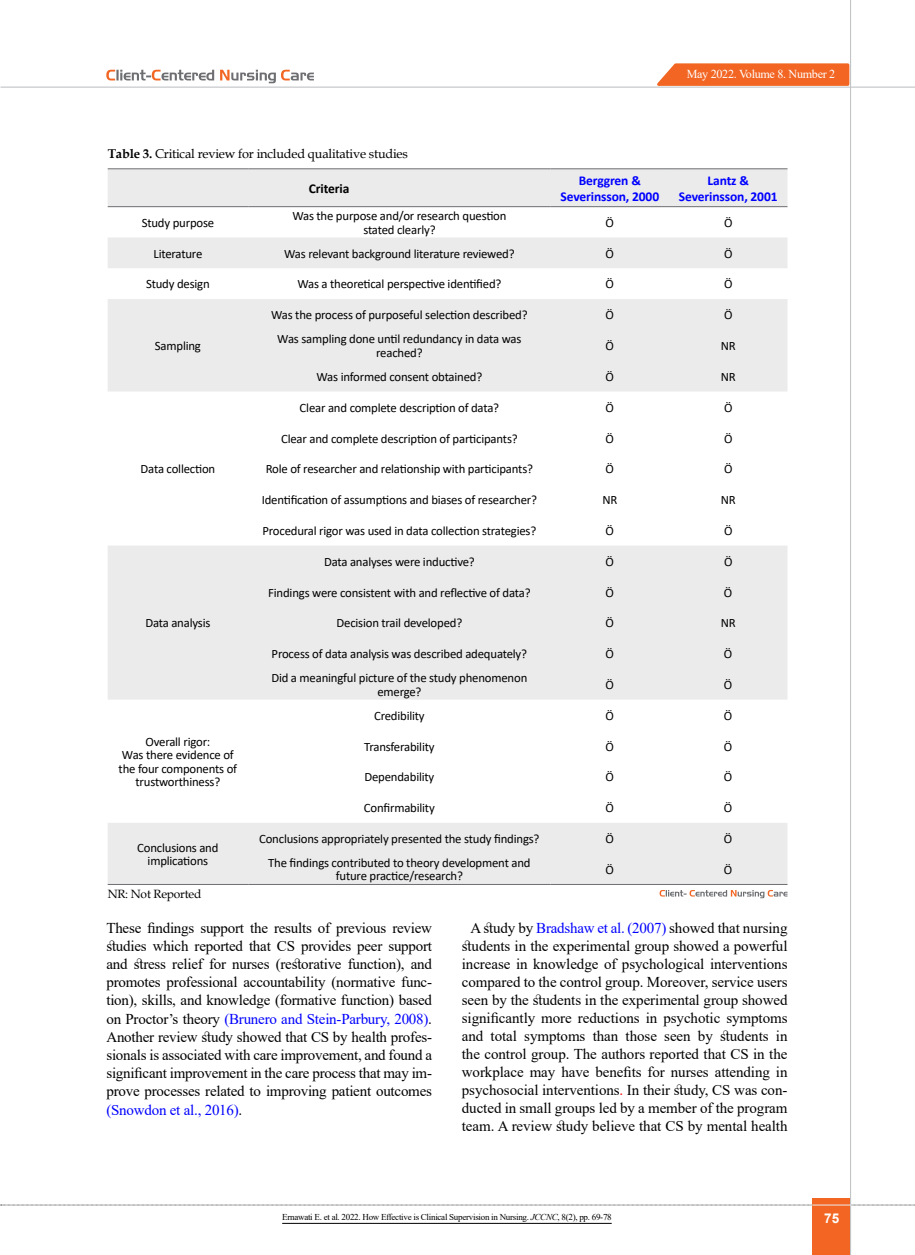
<style>
.page{position:relative;width:915px;height:1255px;background:#fff}
.page>*{position:absolute;margin:0;border:0;box-sizing:border-box;transform-origin:0 0}
.t1{font:15px/18px "Times New Roman";letter-spacing:-.005em;color:#000;text-align:justify}
.t2{font:700 13.5px/16.2px "Calibri";letter-spacing:-.01em;color:#00f;text-align:center}
.t3{font:700 13.5px "Calibri";letter-spacing:-.01em;color:#000}
.t4{font:700 13.5px "Arial";color:#fff}
.t5{font:12.75px/13.5px "Calibri";letter-spacing:-.015em;color:#000;text-align:center}
.t6{font:12.75px "Book Antiqua";letter-spacing:-.015em;color:#000}
.t7{font:12.15px "Times New Roman";letter-spacing:-.025em;color:#fff}
.t8{font:12px "Book Antiqua";letter-spacing:-.015em;color:#000}
.t9{font:9px "Times New Roman";letter-spacing:-.03em;color:#000}
.s1{font-weight:700}
.s2{color:#00f}
.s3{color:#f00}
.s4{font-style:italic}
</style>
<div class="page">
<svg style="left:1px;top:1204px;width:914px;height:1px"></svg>
<div style="left:812px;top:1198px;width:38px;height:56px;background:#f26522"></div>
<hr style="left:849px;top:0;width:1px;height:1254px;background:#c2c4c6">
<hr style="left:1px;top:87px;width:913px;height:1px;background:#c2c4c6">
<hr style="left:812px;top:1204px;width:38px;height:1px;background:#ebebec">
<svg style="left:651px;top:62px;width:199px;height:25px;background:#f37d45"></svg>
<svg style="left:220px;top:70px;width:94px;height:13px"></svg>
<svg style="left:106px;top:70px;width:108px;height:10px"></svg>
<svg style="left:108px;top:169px;width:679px;height:715px;fill:#ebebec"></svg>
<hr style="left:108px;top:168px;width:140px;height:1px;background:#6d6e71">
<hr style="left:248px;top:168px;width:302px;height:1px;background:#6d6e71">
<hr style="left:550px;top:168px;width:118px;height:1px;background:#6d6e71">
<hr style="left:668px;top:168px;width:119px;height:1px;background:#6d6e71">
<hr style="left:108px;top:206px;width:140px;height:1px;background:#6d6e71">
<hr style="left:248px;top:206px;width:302px;height:1px;background:#6d6e71">
<hr style="left:550px;top:206px;width:118px;height:1px;background:#6d6e71">
<hr style="left:668px;top:206px;width:119px;height:1px;background:#6d6e71">
<hr style="left:108px;top:884px;width:140px;height:1px;background:#6d6e71">
<hr style="left:248px;top:884px;width:302px;height:1px;background:#6d6e71">
<hr style="left:550px;top:884px;width:118px;height:1px;background:#6d6e71">
<hr style="left:668px;top:884px;width:119px;height:1px;background:#6d6e71">
<svg style="left:659px;top:890px;width:128px;height:8px"></svg>
<hr style="left:282px;top:1222px;width:329px;height:1px;background:#000">
<p class="t7" style="left:686px;top:65px;width:150px">May 2022. Volume 8. Number 2</p>
<p class="t6" style="left:108px;top:145px;width:301px"><span class="s1">Table 3.</span> Critical review for included qualitative studies</p>
<p class="t3" style="left:309px;top:179px;width:42px">Criteria</p>
<p class="t2" style="left:560px;top:172px;width:100px">Berggren &amp;<br>Severinsson, 2000</p>
<p class="t2" style="left:678px;top:172px;width:100px">Lantz &amp;<br>Severinsson, 2001</p>
<p class="t5" style="left:142px;top:216px;width:74px">Study purpose</p>
<p class="t5" style="left:292px;top:209px;width:215px">Was the purpose and/or research question stated clearly?</p>
<p class="t5" style="left:605px;top:216px;width:10px">Ö</p>
<p class="t5" style="left:723px;top:216px;width:10px">Ö</p>
<p class="t5" style="left:153px;top:246px;width:50px">Literature</p>
<p class="t5" style="left:284px;top:246px;width:232px">Was relevant background literature reviewed?</p>
<p class="t5" style="left:605px;top:246px;width:10px">Ö</p>
<p class="t5" style="left:723px;top:246px;width:10px">Ö</p>
<p class="t5" style="left:146px;top:277px;width:65px">Study design</p>
<p class="t5" style="left:297px;top:277px;width:205px">Was a theoretical perspective identified?</p>
<p class="t5" style="left:605px;top:277px;width:10px">Ö</p>
<p class="t5" style="left:723px;top:277px;width:10px">Ö</p>
<p class="t5" style="left:155px;top:339px;width:48px">Sampling</p>
<p class="t5" style="left:141px;top:462px;width:76px">Data collection</p>
<p class="t5" style="left:145px;top:616px;width:67px">Data analysis</p>
<p class="t5" style="left:118px;top:734px;width:120px">Overall rigor:<br>Was there evidence of the four components of trustworthiness?</p>
<p class="t5" style="left:137px;top:840px;width:83px">Conclusions and implications</p>
<p class="t8" style="left:108px;top:885px;width:95px">NR: Not Reported</p>
<p class="t5" style="left:271px;top:308px;width:258px">Was the process of purposeful selection described?</p>
<p class="t5" style="left:605px;top:308px;width:10px">Ö</p>
<p class="t5" style="left:723px;top:308px;width:10px">Ö</p>
<p class="t5" style="left:277px;top:332px;width:245px">Was sampling done until redundancy in data was reached?</p>
<p class="t5" style="left:605px;top:339px;width:10px">Ö</p>
<p class="t5" style="left:720px;top:339px;width:16px">NR</p>
<p class="t5" style="left:316px;top:369px;width:167px">Was informed consent obtained?</p>
<p class="t5" style="left:605px;top:369px;width:10px">Ö</p>
<p class="t5" style="left:720px;top:369px;width:16px">NR</p>
<p class="t5" style="left:299px;top:400px;width:201px">Clear and complete description of data?</p>
<p class="t5" style="left:605px;top:400px;width:10px">Ö</p>
<p class="t5" style="left:723px;top:400px;width:10px">Ö</p>
<p class="t5" style="left:281px;top:431px;width:238px">Clear and complete description of participants?</p>
<p class="t5" style="left:605px;top:431px;width:10px">Ö</p>
<p class="t5" style="left:723px;top:431px;width:10px">Ö</p>
<p class="t5" style="left:266px;top:462px;width:269px">Role of researcher and relationship with participants?</p>
<p class="t5" style="left:605px;top:462px;width:10px">Ö</p>
<p class="t5" style="left:723px;top:462px;width:10px">Ö</p>
<p class="t5" style="left:261px;top:493px;width:277px">Identification of assumptions and biases of researcher?</p>
<p class="t5" style="left:602px;top:493px;width:16px">NR</p>
<p class="t5" style="left:720px;top:493px;width:16px">NR</p>
<p class="t5" style="left:262px;top:523px;width:275px">Procedural rigor was used in data collection strategies?</p>
<p class="t5" style="left:605px;top:523px;width:10px">Ö</p>
<p class="t5" style="left:723px;top:523px;width:10px">Ö</p>
<p class="t5" style="left:324px;top:554px;width:152px">Data analyses were inductive?</p>
<p class="t5" style="left:605px;top:554px;width:10px">Ö</p>
<p class="t5" style="left:723px;top:554px;width:10px">Ö</p>
<p class="t5" style="left:268px;top:585px;width:264px">Findings were consistent with and reflective of data?</p>
<p class="t5" style="left:605px;top:585px;width:10px">Ö</p>
<p class="t5" style="left:723px;top:585px;width:10px">Ö</p>
<p class="t5" style="left:336px;top:616px;width:127px">Decision trail developed?</p>
<p class="t5" style="left:605px;top:616px;width:10px">Ö</p>
<p class="t5" style="left:720px;top:616px;width:16px">NR</p>
<p class="t5" style="left:271px;top:647px;width:257px">Process of data analysis was described adequately?</p>
<p class="t5" style="left:605px;top:647px;width:10px">Ö</p>
<p class="t5" style="left:723px;top:647px;width:10px">Ö</p>
<p class="t5" style="left:271px;top:671px;width:257px">Did a meaningful picture of the study phenomenon emerge?</p>
<p class="t5" style="left:605px;top:677px;width:10px">Ö</p>
<p class="t5" style="left:723px;top:677px;width:10px">Ö</p>
<p class="t5" style="left:374px;top:708px;width:52px">Credibility</p>
<p class="t5" style="left:605px;top:708px;width:10px">Ö</p>
<p class="t5" style="left:723px;top:708px;width:10px">Ö</p>
<p class="t5" style="left:364px;top:739px;width:72px">Transferability</p>
<p class="t5" style="left:605px;top:739px;width:10px">Ö</p>
<p class="t5" style="left:723px;top:739px;width:10px">Ö</p>
<p class="t5" style="left:364px;top:770px;width:71px">Dependability</p>
<p class="t5" style="left:605px;top:770px;width:10px">Ö</p>
<p class="t5" style="left:723px;top:770px;width:10px">Ö</p>
<p class="t5" style="left:364px;top:801px;width:72px">Confirmability</p>
<p class="t5" style="left:605px;top:801px;width:10px">Ö</p>
<p class="t5" style="left:723px;top:801px;width:10px">Ö</p>
<p class="t5" style="left:259px;top:831px;width:282px">Conclusions appropriately presented the study findings?</p>
<p class="t5" style="left:605px;top:831px;width:10px">Ö</p>
<p class="t5" style="left:723px;top:831px;width:10px">Ö</p>
<p class="t5" style="left:268px;top:855px;width:264px">The findings contributed to theory development and future practice/research?</p>
<p class="t5" style="left:605px;top:862px;width:10px">Ö</p>
<p class="t5" style="left:723px;top:862px;width:10px">Ö</p>
<p class="t1" style="left:106px;top:918px;width:327px">These findings support the results of previous review studies which reported that CS provides peer support and stress relief for nurses (restorative function), and promotes professional accountability (normative func&shy;tion), skills, and knowledge (formative function) based on Proctor’s theory <span class="s2">(Brunero and Stein-Parbury, 2008)</span>.<br>Another review study showed that CS by health profes&shy;sionals is associated with care improvement, and found a significant improvement in the care process that may im&shy;prove processes related to improving patient outcomes <span class="s2">(Snowdon et al., 2016)</span>.</p>
<p class="t1" style="left:461px;top:918px;width:327px;text-align:center">A study by <span class="s2">Bradshaw et al. (2007)</span> showed that nursing students in the experimental group showed a powerful increase in knowledge of psychological interventions compared to the control group. Moreover, service users seen by the students in the experimental group showed significantly more reductions in psychotic symptoms and total symptoms than those seen by students in the control group. The authors reported that CS in the workplace may have benefits for nurses attending in psychosocial interventions<span class="s3">.</span> In their study, CS was con&shy;ducted in small groups led by a member of the program team. A review study believe that CS by mental health</p>
<p class="t9" style="left:282px;top:1210px;width:331px">Ernawati E. et al. 2022. How Effective is Clinical Supervision in Nursing. <span class="s4">JCCNC</span>, 8(2), pp. 69-78</p>
<p class="t4" style="left:823px;top:1208px;width:17px">75</p>
</div>
